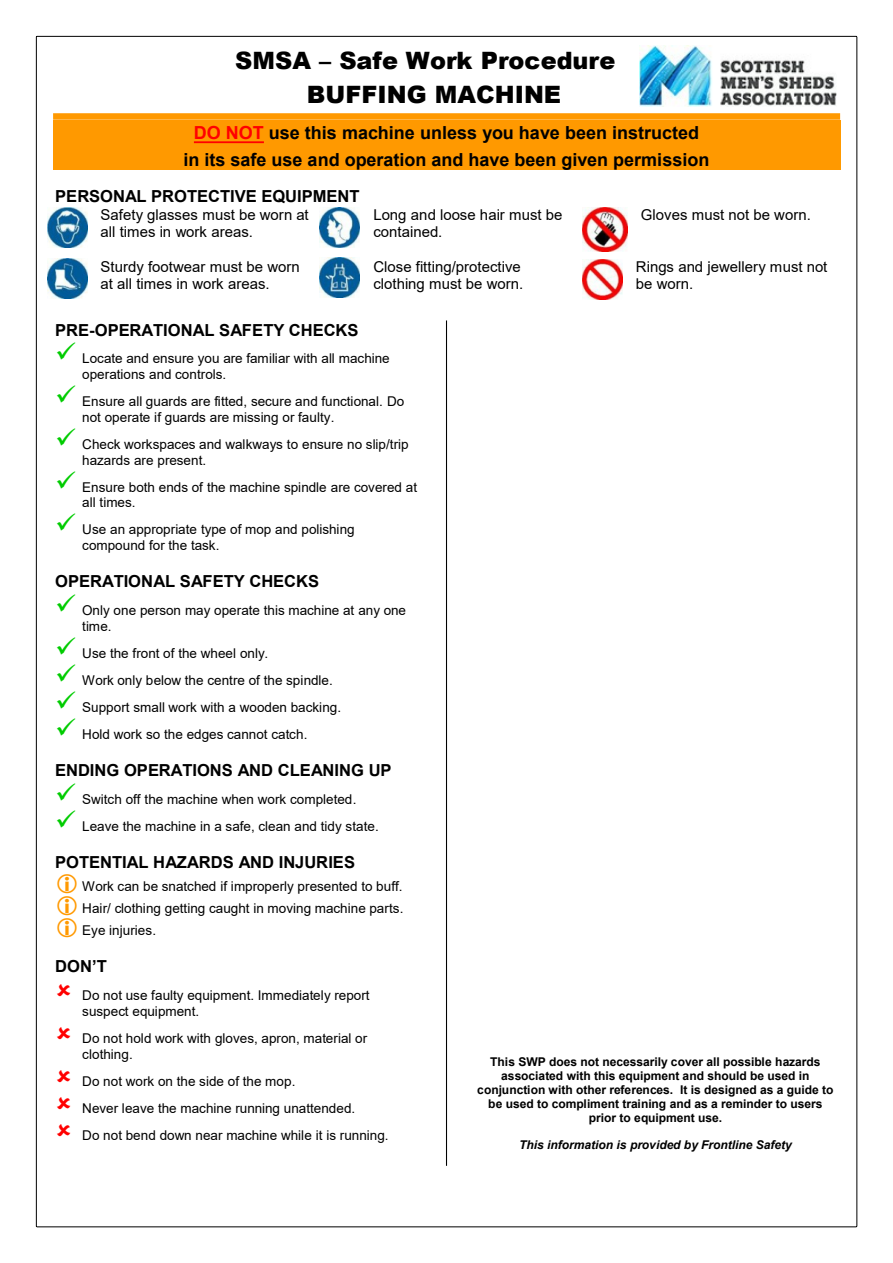
<style>
.page{position:relative;width:893px;height:1263px;background:#fff}
.page>*{position:absolute;margin:0;border:0;box-sizing:border-box;transform-origin:0 0}
.t1{font:900 24px/33.9px "Arial";color:#000}
.t2{font:700 18px/26.7px "Arial";color:#000;text-align:center}
.t3{font:700 16.5px "Arial";color:#000}
.t4{font:15px/17.2px "Arial";color:#000}
.t5{font:13.5px/15.6px "Arial";color:#000}
.t6{font:700 12px/13.8px "Arial";color:#000;text-align:center}
.t7{font:italic 700 12px "Arial";color:#000}
.s1{color:#f00}
</style>
<div class="page">
<div style="left:53px;top:113px;width:787px;height:7px;background:#f90"></div>
<div style="left:53px;top:120px;width:787px;height:26px;background:#f90"></div>
<hr style="left:194px;top:141px;width:70px;height:2px;background:#f00">
<div style="left:53px;top:146px;width:787px;height:24px;background:#f90"></div>
<hr style="left:446px;top:320px;width:1px;height:846px;background:#000">
<img style="left:47px;top:258px;width:40px;height:40px">
<img style="left:320px;top:258px;width:40px;height:39px">
<img style="left:320px;top:207px;width:40px;height:40px">
<img style="left:583px;top:260px;width:39px;height:40px">
<img style="left:47px;top:207px;width:40px;height:40px">
<img style="left:583px;top:207px;width:44px;height:45px">
<hr style="left:37px;top:36px;width:819px;height:1px;background:#000">
<hr style="left:36px;top:37px;width:1px;height:1189px;background:#000">
<hr style="left:856px;top:37px;width:1px;height:1189px;background:#000">
<hr style="left:37px;top:1226px;width:819px;height:1px;background:#000">
<img style="left:640px;top:45px;width:196px;height:62px">
<h1 class="t1" style="left:307px;top:44px;width:310px;text-indent:-72px">SMSA – Safe Work Procedure<br>BUFFING MACHINE</h1>
<h2 class="t2" style="left:183px;top:121px;width:527px"><span class="s1">DO NOT</span> use this machine unless you have been instructed<br>in its safe use and operation and have been given permission</h2>
<p class="t3" style="left:55px;top:190px;width:306px">PERSONAL PROTECTIVE EQUIPMENT</p>
<p class="t4" style="left:101px;top:207px;width:210px">Safety glasses must be worn at all times in work areas.</p>
<p class="t4" style="left:373px;top:207px;width:190px">Long and loose hair must be contained.</p>
<p class="t4" style="left:641px;top:207px;width:171px">Gloves must not be worn.</p>
<p class="t4" style="left:101px;top:259px;width:201px">Sturdy footwear must be worn at all times in work areas.</p>
<p class="t4" style="left:373px;top:259px;width:151px">Close fitting/protective clothing must be worn.</p>
<p class="t4" style="left:636px;top:259px;width:193px">Rings and jewellery must not be worn.</p>
<p class="t3" style="left:55px;top:324px;width:305px">PRE-OPERATIONAL SAFETY CHECKS</p>
<p class="t5" style="left:82px;top:352px;width:309px">Locate and ensure you are familiar with all machine operations and controls.</p>
<p class="t5" style="left:82px;top:395px;width:324px">Ensure all guards are fitted, secure and functional. Do not operate if guards are missing or faulty.</p>
<p class="t5" style="left:82px;top:438px;width:328px">Check workspaces and walkways to ensure no slip/trip hazards are present.</p>
<p class="t5" style="left:82px;top:480px;width:336px">Ensure both ends of the machine spindle are covered at all times.</p>
<p class="t5" style="left:82px;top:523px;width:274px">Use an appropriate type of mop and polishing compound for the task.</p>
<p class="t3" style="left:55px;top:575px;width:265px">OPERATIONAL SAFETY CHECKS</p>
<p class="t5" style="left:82px;top:603px;width:325px">Only one person may operate this machine at any one time.</p>
<p class="t5" style="left:82px;top:640px;width:260px;line-height:27.2px">Use the front of the wheel only.<br>Work only below the centre of the spindle.<br>Support small work with a wooden backing.<br>Hold work so the edges cannot catch.</p>
<p class="t3" style="left:55px;top:764px;width:338px">ENDING OPERATIONS AND CLEANING UP</p>
<p class="t5" style="left:82px;top:787px;width:298px;line-height:27px">Switch off the machine when work completed.<br>Leave the machine in a safe, clean and tidy state.</p>
<p class="t3" style="left:55px;top:856px;width:301px">POTENTIAL HAZARDS AND INJURIES</p>
<p class="t5" style="left:82px;top:877px;width:323px;line-height:22px;text-align:justify">Work can be snatched if improperly presented to buff.<br>Hair/ clothing getting caught in moving machine parts.<br>Eye injuries.</p>
<p class="t3" style="left:55px;top:960px;width:53px">DON’T</p>
<p class="t5" style="left:82px;top:989px;width:289px">Do not use faulty equipment. Immediately report suspect equipment.</p>
<p class="t5" style="left:82px;top:1032px;width:287px">Do not hold work with gloves, apron, material or clothing.</p>
<p class="t5" style="left:82px;top:1068px;width:308px;line-height:27.2px">Do not work on the side of the mop.<br>Never leave the machine running unattended.<br>Do not bend down near machine while it is running.</p>
<p class="t6" style="left:477px;top:1056px;width:358px">This SWP does not necessarily cover all possible hazards associated with this equipment and should be used in conjunction with other references. It is designed as a guide to be used to compliment training and as a reminder to users prior to equipment use.</p>
<p class="t7" style="left:519px;top:1140px;width:274px">This information is provided by Frontline Safety</p>
</div>
